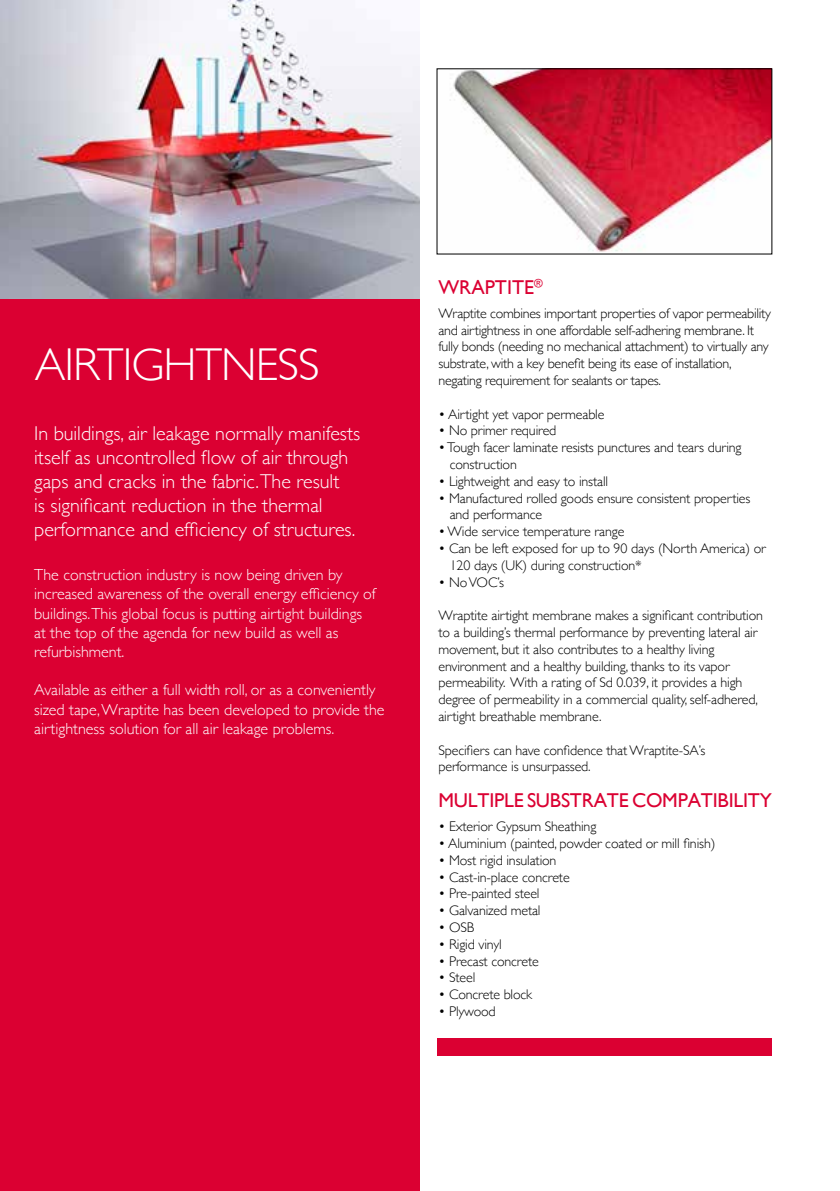
<style>
.page{position:relative;width:840px;height:1191px;background:#fff}
.page>*{position:absolute;margin:0;border:0;box-sizing:border-box;transform-origin:0 0}
.t1{font:300 46px "Gill Sans";letter-spacing:-.02em;color:#fff}
.t2{font:300 20px/24px "Gill Sans";color:#fff}
.t3{font:20px "Gill Sans";letter-spacing:-.01em;color:#db0032}
.t4{font:300 16px/19.2px "Gill Sans";color:#fff}
.t5{font:300 14px/16.8px "Gill Sans";letter-spacing:-.01em;color:#000}
</style>
<div class="page">
<div style="left:0;top:0;width:419px;height:1191px;background:#db0032"></div>
<img style="left:0;top:0;width:419px;height:298px">
<img style="left:450px;top:71px;width:319px;height:181px">
<div style="left:437px;top:1038px;width:334px;height:17px;background:#db0032"></div>
<h1 class="t1" style="left:35px;top:328px;width:286px">AIRTIGHTNESS</h1>
<h2 class="t2" style="left:34px;top:420px;width:327px">In buildings, air leakage normally manifests itself as uncontrolled flow of air through gaps and cracks in the fabric.The result<br>is significant reduction in the thermal performance and efficiency of structures.</h2>
<p class="t4" style="left:34px;top:564px;width:343px">The construction industry is now being driven by increased awareness of the overall energy efficiency of buildings.This global focus is putting airtight buildings at the top of the agenda for new build as well as refurbishment.</p>
<p class="t4" style="left:34px;top:680px;width:352px">Available as either a full width roll, or as a conveniently sized tape, Wraptite has been developed to provide the airtightness solution for all air leakage problems.</p>
<h2 class="t3" style="left:438px;top:275px;width:106px">WRAPTITE<sup>®</sup></h2>
<p class="t5" style="left:438px;top:304px;width:334px">Wraptite combines important properties of vapor permeability and airtightness in one affordable self-adhering membrane. It fully bonds (needing no mechanical attachment) to virtually any substrate, with a key benefit being its ease of installation, negating requirement for sealants or tapes.</p>
<p class="t5" style="left:438px;top:405px;width:167px">• Airtight yet vapor permeable</p>
<p class="t5" style="left:438px;top:422px;width:119px">• No primer required</p>
<p class="t5" style="left:449px;top:438px;width:293px;text-indent:-11px">• Tough facer laminate resists punctures and tears during construction</p>
<p class="t5" style="left:438px;top:472px;width:171px">• Lightweight and easy to install</p>
<p class="t5" style="left:449px;top:489px;width:302px;text-indent:-11px">• Manufactured rolled goods ensure consistent properties and performance</p>
<p class="t5" style="left:438px;top:522px;width:187px">• Wide service temperature range</p>
<p class="t5" style="left:449px;top:539px;width:317px;text-indent:-11px">• Can be left exposed for up to 90 days (North America) or<br>120 days (UK) during construction*</p>
<p class="t5" style="left:438px;top:573px;width:67px">• No VOC’s</p>
<p class="t5" style="left:438px;top:606px;width:326px">Wraptite airtight membrane makes a significant contribution to a building’s thermal performance by preventing lateral air movement, but it also contributes to a healthy living environment and a healthy building, thanks to its vapor permeability. With a rating of Sd 0.039, it provides a high degree of permeability in a commercial quality, self-adhered, airtight breathable membrane.</p>
<p class="t5" style="left:438px;top:741px;width:268px">Specifiers can have confidence that Wraptite-SA’s performance is unsurpassed.</p>
<h2 class="t3" style="left:438px;top:788px;width:335px">MULTIPLE SUBSTRATE COMPATIBILITY</h2>
<p class="t5" style="left:438px;top:817px;width:159px">• Exterior Gypsum Sheathing</p>
<p class="t5" style="left:438px;top:834px;width:278px">• Aluminium (painted, powder coated or mill finish)</p>
<p class="t5" style="left:438px;top:851px;width:119px">• Most rigid insulation</p>
<p class="t5" style="left:438px;top:868px;width:133px">• Cast-in-place concrete</p>
<p class="t5" style="left:438px;top:884px;width:103px">• Pre-painted steel</p>
<p class="t5" style="left:438px;top:901px;width:104px">• Galvanized metal</p>
<p class="t5" style="left:438px;top:918px;width:37px">• OSB</p>
<p class="t5" style="left:438px;top:935px;width:65px">• Rigid vinyl</p>
<p class="t5" style="left:438px;top:952px;width:102px">• Precast concrete</p>
<p class="t5" style="left:438px;top:968px;width:38px">• Steel</p>
<p class="t5" style="left:438px;top:985px;width:95px">• Concrete block</p>
<p class="t5" style="left:438px;top:1002px;width:59px">• Plywood</p>
</div>
